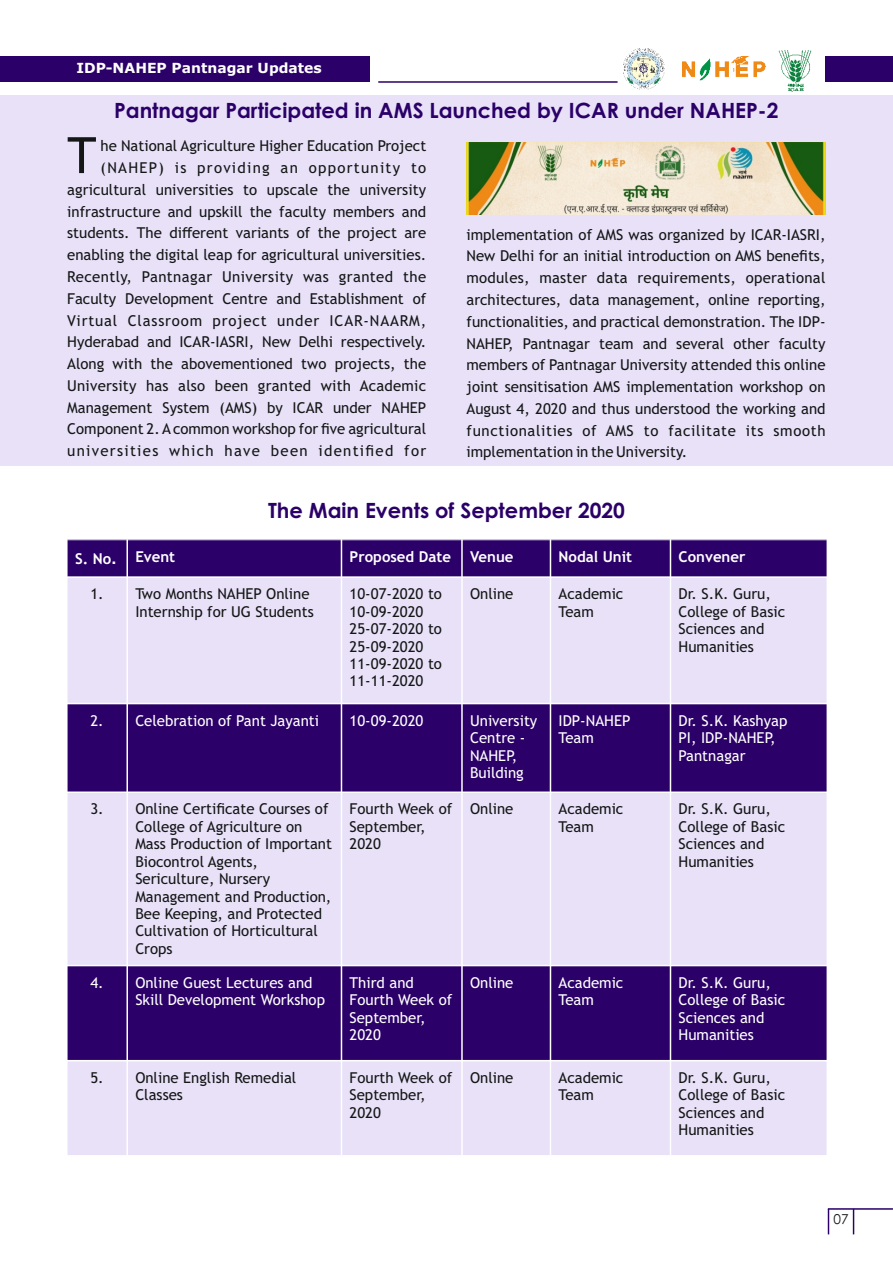
<style>
.page{position:relative;width:893px;height:1263px;background:#fff}
.page>*{position:absolute;margin:0;border:0;box-sizing:border-box;transform-origin:0 0}
.t1{font:50.1px "Trebuchet MS";color:#151616}
.t2{font:700 21px "Century Gothic";color:#2b0068}
.t3{font:15px/17.4px "Trebuchet MS";color:#151616}
.t4{font:15px/17.4px "Trebuchet MS";color:#fff}
.t5{font:700 15px "Trebuchet MS";color:#fff}
.t6{font:700 13.95px "Verdana";color:#fff}
.t7{font:13.65px "Century Gothic";color:#151616}
.s1{font-family:"Arial";font-size:18px}
</style>
<div class="page">
<div style="left:1px;top:95px;width:892px;height:370px;background:#e8e1f8"></div>
<div style="left:825px;top:56px;width:68px;height:26px;background:#2b0068"></div>
<hr style="left:378px;top:82px;width:240px;height:1px;background:#2b0068">
<div style="left:0;top:56px;width:370px;height:26px;background:#2b0068"></div>
<img style="left:624px;top:49px;width:40px;height:40px">
<img style="left:683px;top:57px;width:82px;height:23px">
<img style="left:778px;top:50px;width:34px;height:42px">
<hr style="left:828px;top:1208px;width:65px;height:2px;background:#2b0068">
<svg style="left:828px;top:1210px;width:1px;height:24px"></svg>
<svg style="left:853px;top:1210px;width:1px;height:24px"></svg>
<div style="left:67px;top:540px;width:60px;height:37px;background:#2b0068"></div>
<div style="left:127px;top:540px;width:214px;height:37px;background:#2b0068"></div>
<div style="left:341px;top:540px;width:121px;height:37px;background:#2b0068"></div>
<div style="left:462px;top:540px;width:88px;height:37px;background:#2b0068"></div>
<div style="left:550px;top:540px;width:120px;height:37px;background:#2b0068"></div>
<div style="left:670px;top:540px;width:157px;height:37px;background:#2b0068"></div>
<div style="left:67px;top:577px;width:60px;height:126px;background:#e8e1f8"></div>
<div style="left:127px;top:577px;width:214px;height:126px;background:#e8e1f8"></div>
<div style="left:341px;top:577px;width:121px;height:126px;background:#e8e1f8"></div>
<div style="left:462px;top:577px;width:88px;height:126px;background:#e8e1f8"></div>
<div style="left:550px;top:577px;width:120px;height:126px;background:#e8e1f8"></div>
<div style="left:670px;top:577px;width:157px;height:126px;background:#e8e1f8"></div>
<div style="left:67px;top:703px;width:60px;height:89px;background:#2b0068"></div>
<div style="left:127px;top:703px;width:214px;height:89px;background:#2b0068"></div>
<div style="left:341px;top:703px;width:121px;height:89px;background:#2b0068"></div>
<div style="left:462px;top:703px;width:88px;height:89px;background:#2b0068"></div>
<div style="left:550px;top:703px;width:120px;height:89px;background:#2b0068"></div>
<div style="left:670px;top:703px;width:157px;height:89px;background:#2b0068"></div>
<div style="left:67px;top:792px;width:60px;height:173px;background:#e8e1f8"></div>
<div style="left:127px;top:792px;width:214px;height:173px;background:#e8e1f8"></div>
<div style="left:341px;top:792px;width:121px;height:173px;background:#e8e1f8"></div>
<div style="left:462px;top:792px;width:88px;height:173px;background:#e8e1f8"></div>
<div style="left:550px;top:792px;width:120px;height:173px;background:#e8e1f8"></div>
<div style="left:670px;top:792px;width:157px;height:173px;background:#e8e1f8"></div>
<div style="left:67px;top:965px;width:60px;height:96px;background:#2b0068"></div>
<div style="left:127px;top:965px;width:214px;height:96px;background:#2b0068"></div>
<div style="left:341px;top:965px;width:121px;height:96px;background:#2b0068"></div>
<div style="left:462px;top:965px;width:88px;height:96px;background:#2b0068"></div>
<div style="left:550px;top:965px;width:120px;height:96px;background:#2b0068"></div>
<div style="left:670px;top:965px;width:157px;height:96px;background:#2b0068"></div>
<div style="left:67px;top:1061px;width:60px;height:95px;background:#e8e1f8"></div>
<div style="left:127px;top:1061px;width:214px;height:95px;background:#e8e1f8"></div>
<div style="left:341px;top:1061px;width:121px;height:95px;background:#e8e1f8"></div>
<div style="left:462px;top:1061px;width:88px;height:95px;background:#e8e1f8"></div>
<div style="left:550px;top:1061px;width:120px;height:95px;background:#e8e1f8"></div>
<div style="left:670px;top:1061px;width:157px;height:95px;background:#e8e1f8"></div>
<hr style="left:67px;top:539px;width:1px;height:617px;background:#fff">
<hr style="left:126px;top:539px;width:2px;height:617px;background:#fff">
<hr style="left:341px;top:539px;width:1px;height:617px;background:#fff">
<hr style="left:461px;top:539px;width:2px;height:617px;background:#fff">
<hr style="left:550px;top:539px;width:1px;height:617px;background:#fff">
<hr style="left:670px;top:539px;width:1px;height:617px;background:#fff">
<hr style="left:67px;top:1155px;width:760px;height:1px;background:#fff">
<hr style="left:67px;top:1060px;width:760px;height:1px;background:#fff">
<hr style="left:67px;top:965px;width:760px;height:1px;background:#fff">
<hr style="left:67px;top:791px;width:760px;height:2px;background:#fff">
<hr style="left:67px;top:703px;width:760px;height:1px;background:#fff">
<hr style="left:67px;top:576px;width:760px;height:2px;background:#fff">
<img style="left:466px;top:142px;width:359px;height:73px">
<p class="t6" style="left:76px;top:62px;width:247px">IDP-NAHEP Pantnagar Updates</p>
<h2 class="t2" style="left:114px;top:102px;width:666px">Pantnagar Participated in AMS Launched by ICAR under NAHEP-2</h2>
<h1 class="t1" style="left:67px;top:136px;width:31px">T</h1>
<p class="t3" style="left:101px;top:139px;width:327px">he National Agriculture Higher Education Project</p>
<p class="t3" style="left:67px;top:158px;width:361px;line-height:21.8px;text-align:justify;text-indent:33px">(NAHEP) is providing an opportunity to agricultural universities to upscale the university infrastructure and upskill the faculty members and students. The different variants of the project are enabling the digital leap for agricultural universities.<br>Recently, Pantnagar University was granted the Faculty Development Centre and Establishment of Virtual Classroom project under ICAR-NAARM, Hyderabad and ICAR-IASRI, New Delhi respectively.<br>Along with the abovementioned two projects, the University has also been granted with Academic Management System (AMS) by ICAR under NAHEP Component 2. Acommon workshop for five agricultural universities which have been identified for</p>
<p class="t3" style="left:466px;top:225px;width:361px;line-height:21.8px;text-align:justify">implementation of AMS was organized by ICAR-IASRI, New Delhi for an initial introduction on AMS benefits, modules, master data requirements, operational architectures, data management, online reporting, functionalities, and practical demonstration. The IDP-NAHEP, Pantnagar team and several other faculty members of Pantnagar University attended this online joint sensitisation AMS implementation workshop on August 4, 2020 and thus understood the working and functionalities of AMS to facilitate its smooth implementation in the University.</p>
<h2 class="t2" style="left:268px;top:502px;width:359px">The Main Events of September 2020</h2>
<p class="t5" style="left:75px;top:551px;width:102px">S. No<span class="s1">.</span> Event</p>
<p class="t5" style="left:350px;top:551px;width:103px">Proposed Date</p>
<p class="t5" style="left:470px;top:551px;width:45px">Venue</p>
<p class="t5" style="left:559px;top:551px;width:75px">Nodal Unit</p>
<p class="t5" style="left:679px;top:551px;width:68px">Convener</p>
<p class="t3" style="left:90px;top:587px;width:225px;text-align:right">1. Two Months NAHEP Online<br>Internship for UG Students</p>
<p class="t3" style="left:350px;top:587px;width:94px">10-07-2020 to<br>10-09-2020<br>25-07-2020 to<br>25-09-2020<br>11-09-2020 to<br>11-11-2020</p>
<p class="t3" style="left:470px;top:587px;width:45px">Online</p>
<p class="t3" style="left:559px;top:587px;width:66px">Academic<br>Team</p>
<p class="t3" style="left:679px;top:587px;width:108px">Dr. S.K. Guru,<br>College of Basic<br>Sciences and<br>Humanities</p>
<p class="t4" style="left:90px;top:713px;width:230px">2. Celebration of Pant Jayanti</p>
<p class="t4" style="left:350px;top:713px;width:75px">10-09-2020</p>
<p class="t4" style="left:470px;top:713px;width:69px">University<br>Centre -<br>NAHEP,<br>Building</p>
<p class="t4" style="left:559px;top:713px;width:73px">IDP-NAHEP<br>Team</p>
<p class="t4" style="left:679px;top:713px;width:110px">Dr. S.K. Kashyap<br>PI, IDP-NAHEP,<br>Pantnagar</p>
<p class="t3" style="left:135px;top:802px;width:198px;text-indent:-45px">3. Online Certificate Courses of<br>College of Agriculture on<br>Mass Production of Important<br>Biocontrol Agents,<br>Sericulture, Nursery<br>Management and Production,<br>Bee Keeping, and Protected<br>Cultivation of Horticultural<br>Crops</p>
<p class="t3" style="left:350px;top:802px;width:104px">Fourth Week of<br>September,<br>2020</p>
<p class="t3" style="left:470px;top:802px;width:45px">Online</p>
<p class="t3" style="left:559px;top:802px;width:66px">Academic<br>Team</p>
<p class="t3" style="left:679px;top:802px;width:108px">Dr. S.K. Guru,<br>College of Basic<br>Sciences and<br>Humanities</p>
<p class="t4" style="left:135px;top:975px;width:191px;text-indent:-45px">4. Online Guest Lectures and<br>Skill Development Workshop</p>
<p class="t4" style="left:350px;top:975px;width:104px">Third and<br>Fourth Week of<br>September,<br>2020</p>
<p class="t4" style="left:470px;top:975px;width:45px">Online</p>
<p class="t4" style="left:559px;top:975px;width:66px">Academic<br>Team</p>
<p class="t4" style="left:679px;top:975px;width:108px">Dr. S.K. Guru,<br>College of Basic<br>Sciences and<br>Humanities</p>
<p class="t3" style="left:135px;top:1070px;width:163px;text-indent:-45px">5. Online English Remedial<br>Classes</p>
<p class="t3" style="left:350px;top:1070px;width:104px">Fourth Week of<br>September,<br>2020</p>
<p class="t3" style="left:470px;top:1070px;width:45px">Online</p>
<p class="t3" style="left:559px;top:1070px;width:66px">Academic<br>Team</p>
<p class="t3" style="left:679px;top:1070px;width:108px">Dr. S.K. Guru,<br>College of Basic<br>Sciences and<br>Humanities</p>
<p class="t7" style="left:833px;top:1214px;width:17px">07</p>
</div>
